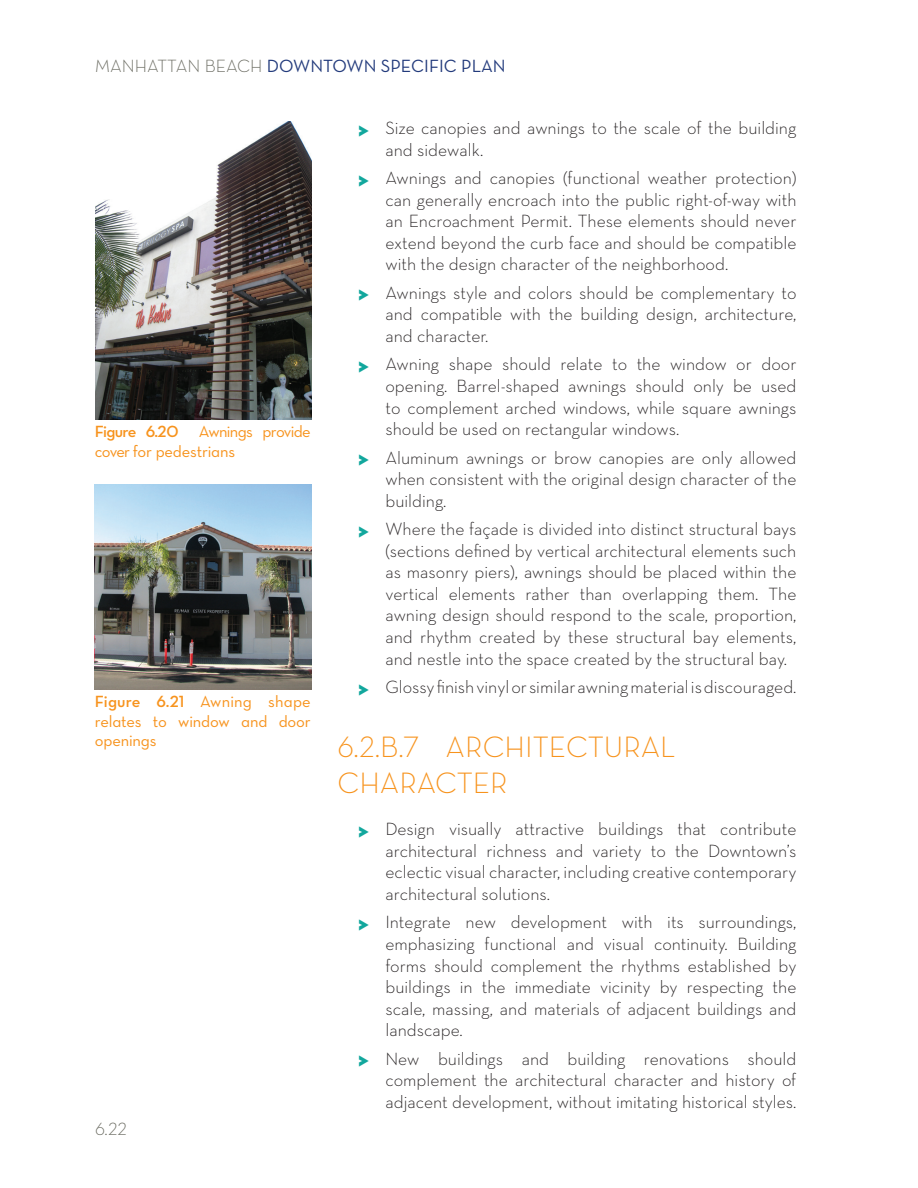
<style>
.page{position:relative;width:918px;height:1188px;background:#fff}
.page>*{position:absolute;margin:0;border:0;box-sizing:border-box;transform-origin:0 0}
.t1{font:30px/36px "Neutra Text Light Alt";color:#f7931d}
.t2{font:300 18px/21.6px "Neutra Text";color:#231f20;text-align:justify}
.t3{font:18px "Neutra Text Book Alt";color:#233b7c}
.t4{font:18px "Neutra Text Light Alt";color:#66675d}
.t5{font:16.5px/19.8px "Neutra Text Book Alt";letter-spacing:-.01em;color:#f7931d;text-align:justify}
.t6{font:16.5px/19.8px "Neutra Text Book Alt";letter-spacing:-.04em;color:#f7931d}
.s1{font-family:"Neutra Text Light Alt";color:#66675d}
.s2{font-family:"Neutra Text Demi Alt"}
.s3{font-family:"Neutra Disp Titling";font-weight:400;font-size:25.5px;color:#12a79d}
</style>
<div class="page">
<img style="left:95px;top:122px;width:216px;height:297px">
<img style="left:95px;top:484px;width:216px;height:205px">
<p class="t3" style="left:95px;top:55px;width:412px"><span class="s1">MANHATTAN BEACH</span> DOWNTOWN SPECIFIC PLAN</p>
<p class="t6" style="left:95px;top:421px;width:217px"><span class="s2">Figure 6.20</span> Awnings provide cover for pedestrians</p>
<p class="t5" style="left:95px;top:691px;width:218px"><span class="s2">Figure 6.21</span> Awning shape relates to window and door openings</p>
<p class="t4" style="left:95px;top:1118px;width:33px">6.22</p>
<p class="t2" style="left:385px;top:117px;width:413px;text-indent:-27px"><span class="s3">&gt;</span> Size canopies and awnings to the scale of the building and sidewalk.</p>
<p class="t2" style="left:385px;top:167px;width:413px;text-indent:-27px"><span class="s3">&gt;</span> Awnings and canopies (functional weather protection) can generally encroach into the public right-of-way with an Encroachment Permit. These elements should never extend beyond the curb face and should be compatible with the design character of the neighborhood.</p>
<p class="t2" style="left:385px;top:282px;width:413px;text-indent:-27px"><span class="s3">&gt;</span> Awnings style and colors should be complementary to and compatible with the building design, architecture, and character.</p>
<p class="t2" style="left:385px;top:353px;width:413px;text-indent:-27px"><span class="s3">&gt;</span> Awning shape should relate to the window or door opening. Barrel-shaped awnings should only be used to complement arched windows, while square awnings should be used on rectangular windows.</p>
<p class="t2" style="left:385px;top:446px;width:413px;text-indent:-27px"><span class="s3">&gt;</span> Aluminum awnings or brow canopies are only allowed when consistent with the original design character of the building.</p>
<p class="t2" style="left:385px;top:518px;width:413px;text-indent:-27px"><span class="s3">&gt;</span> Where the façade is divided into distinct structural bays (sections defined by vertical architectural elements such as masonry piers), awnings should be placed within the vertical elements rather than overlapping them. The awning design should respond to the scale, proportion, and rhythm created by these structural bay elements, and nestle into the space created by the structural bay.</p>
<p class="t2" style="left:358px;top:676px;width:440px"><span class="s3">&gt;</span> Glossy finish vinyl or similar awning material is discouraged.</p>
<h1 class="t1" style="left:338px;top:729px;width:340px">6.2.B.7 ARCHITECTURAL<br>CHARACTER</h1>
<p class="t2" style="left:385px;top:818px;width:413px;text-indent:-27px"><span class="s3">&gt;</span> Design visually attractive buildings that contribute architectural richness and variety to the Downtown’s eclectic visual character, including creative contemporary architectural solutions.</p>
<p class="t2" style="left:385px;top:911px;width:413px;text-indent:-27px"><span class="s3">&gt;</span> Integrate new development with its surroundings, emphasizing functional and visual continuity. Building forms should complement the rhythms established by buildings in the immediate vicinity by respecting the scale, massing, and materials of adjacent buildings and landscape.</p>
<p class="t2" style="left:385px;top:1047px;width:413px;text-indent:-27px"><span class="s3">&gt;</span> New buildings and building renovations should complement the architectural character and history of adjacent development, without imitating historical styles.</p>
</div>
